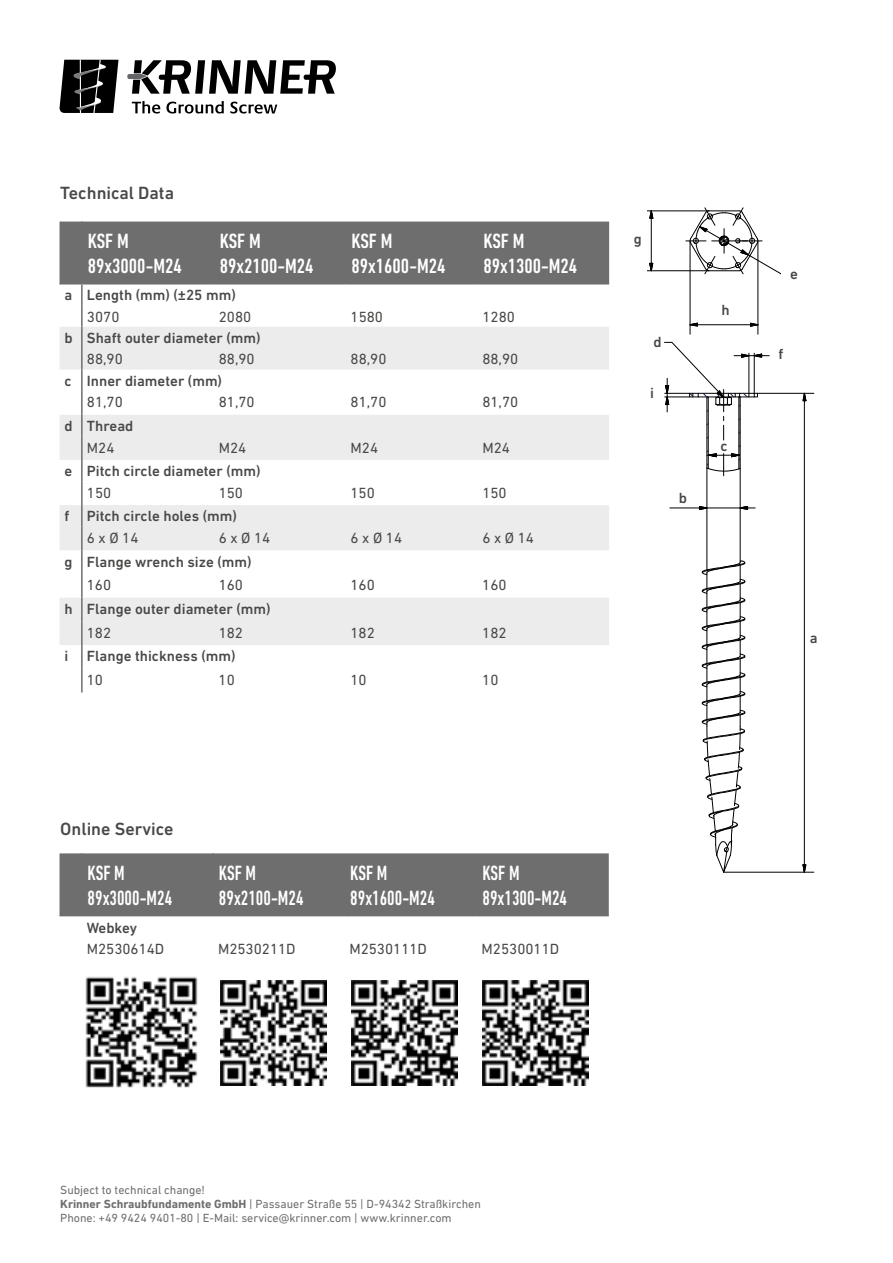
<style>
.page{position:relative;width:893px;height:1263px;background:#fff}
.page>*{position:absolute;margin:0;border:0;box-sizing:border-box;transform-origin:0 0}
.t1{font:500 condensed 21px/25.2px "DIN Next LT Pro";color:#fff}
.t2{font:500 condensed 21px/25.2px "DIN Next LT Pro";color:#fff;scale:.9 1}
.t3{font:500 18px "DIN Next LT Pro";color:#484847}
.t4{font:500 15px "DIN Next LT Pro";color:#484847}
.t5{font:15px "DIN Next LT Pro";color:#484847}
.t6{font:12px/14.4px "DIN Next LT Pro";color:#6e6e6e}
.s1{font-weight:700}
</style>
<div class="page">
<svg style="left:127px;top:60px;width:209px;height:34px"></svg>
<svg style="left:60px;top:60px;width:58px;height:53px"></svg>
<svg style="left:132px;top:101px;width:28px;height:13px"></svg>
<svg style="left:166px;top:101px;width:58px;height:13px"></svg>
<svg style="left:230px;top:102px;width:47px;height:12px"></svg>
<svg style="left:60px;top:327px;width:549px;height:318px;fill:#ececec"></svg>
<div style="left:60px;top:222px;width:549px;height:62px;background:#6e6e6e"></div>
<hr style="left:82px;top:283px;width:132px;height:1px;background:#6e6e6e">
<hr style="left:214px;top:283px;width:131px;height:1px;background:#6e6e6e">
<hr style="left:345px;top:283px;width:132px;height:1px;background:#6e6e6e">
<hr style="left:477px;top:283px;width:132px;height:1px;background:#6e6e6e">
<hr style="left:81px;top:284px;width:2px;height:21px;background:#6e6e6e">
<hr style="left:81px;top:305px;width:2px;height:22px;background:#6e6e6e">
<hr style="left:81px;top:327px;width:2px;height:21px;background:#6e6e6e">
<hr style="left:81px;top:348px;width:2px;height:22px;background:#6e6e6e">
<hr style="left:81px;top:370px;width:2px;height:21px;background:#6e6e6e">
<hr style="left:81px;top:391px;width:2px;height:24px;background:#6e6e6e">
<hr style="left:81px;top:415px;width:2px;height:21px;background:#6e6e6e">
<hr style="left:81px;top:436px;width:2px;height:24px;background:#6e6e6e">
<hr style="left:81px;top:460px;width:2px;height:21px;background:#6e6e6e">
<hr style="left:81px;top:481px;width:2px;height:24px;background:#6e6e6e">
<hr style="left:81px;top:505px;width:2px;height:21px;background:#6e6e6e">
<hr style="left:81px;top:526px;width:2px;height:24px;background:#6e6e6e">
<hr style="left:81px;top:550px;width:2px;height:24px;background:#6e6e6e">
<hr style="left:81px;top:574px;width:2px;height:24px;background:#6e6e6e">
<hr style="left:81px;top:598px;width:2px;height:23px;background:#6e6e6e">
<hr style="left:81px;top:621px;width:2px;height:24px;background:#6e6e6e">
<hr style="left:81px;top:645px;width:2px;height:24px;background:#6e6e6e">
<hr style="left:81px;top:669px;width:2px;height:23px;background:#6e6e6e">
<hr style="left:706px;top:468px;width:1px;height:102px;background:#000">
<hr style="left:740px;top:469px;width:1px;height:94px;background:#000">
<svg style="left:701px;top:560px;width:45px;height:313px"></svg>
<svg style="left:803px;top:392px;width:3px;height:11px"></svg>
<svg style="left:803px;top:864px;width:3px;height:8px"></svg>
<hr style="left:804px;top:401px;width:1px;height:464px;background:#000">
<hr style="left:757px;top:393px;width:57px;height:1px;background:#000">
<hr style="left:724px;top:872px;width:90px;height:1px;background:#000">
<svg style="left:670px;top:506px;width:38px;height:4px"></svg>
<svg style="left:739px;top:506px;width:16px;height:4px"></svg>
<hr style="left:707px;top:508px;width:33px;height:1px;background:#000">
<svg style="left:664px;top:342px;width:105px;height:134px"></svg>
<svg style="left:649px;top:210px;width:4px;height:10px"></svg>
<svg style="left:649px;top:263px;width:4px;height:9px"></svg>
<hr style="left:651px;top:218px;width:1px;height:45px;background:#000">
<hr style="left:648px;top:270px;width:58px;height:1px;background:#000">
<hr style="left:648px;top:211px;width:58px;height:1px;background:#000">
<svg style="left:686px;top:208px;width:95px;height:73px"></svg>
<svg style="left:689px;top:323px;width:9px;height:3px"></svg>
<svg style="left:750px;top:323px;width:8px;height:3px"></svg>
<hr style="left:697px;top:324px;width:53px;height:1px;background:#000">
<hr style="left:690px;top:241px;width:1px;height:93px;background:#000">
<hr style="left:758px;top:241px;width:1px;height:93px;background:#000">
<img style="left:221px;top:980px;width:105px;height:106px">
<img style="left:352px;top:980px;width:105px;height:106px">
<img style="left:483px;top:980px;width:105px;height:106px">
<div style="left:60px;top:853px;width:549px;height:63px;background:#6e6e6e"></div>
<hr style="left:82px;top:915px;width:131px;height:1px;background:#6e6e6e">
<hr style="left:213px;top:915px;width:131px;height:1px;background:#6e6e6e">
<hr style="left:344px;top:915px;width:133px;height:1px;background:#6e6e6e">
<hr style="left:477px;top:915px;width:132px;height:1px;background:#6e6e6e">
<img style="left:85px;top:976px;width:113px;height:112px">
<p class="t3" style="left:60px;top:182px;width:115px">Technical Data</p>
<h1 class="t1" style="left:88px;top:228px;width:95px">KSF M<br>89x3000-M24</h1>
<h1 class="t1" style="left:220px;top:228px;width:95px">KSF M<br>89x2100-M24</h1>
<h1 class="t1" style="left:351px;top:228px;width:95px">KSF M<br>89x1600-M24</h1>
<h1 class="t1" style="left:483px;top:228px;width:95px">KSF M<br>89x1300-M24</h1>
<p class="t4" style="left:65px;top:286px;width:173px">a Length (mm) (±25 mm)</p>
<p class="t5" style="left:87px;top:308px;width:34px">3070</p>
<p class="t5" style="left:219px;top:308px;width:34px">2080</p>
<p class="t5" style="left:351px;top:308px;width:34px">1580</p>
<p class="t5" style="left:482px;top:308px;width:34px">1280</p>
<p class="t4" style="left:65px;top:329px;width:197px">b Shaft outer diameter (mm)</p>
<p class="t5" style="left:87px;top:351px;width:37px">88,90</p>
<p class="t5" style="left:219px;top:351px;width:37px">88,90</p>
<p class="t5" style="left:351px;top:351px;width:37px">88,90</p>
<p class="t5" style="left:482px;top:351px;width:37px">88,90</p>
<p class="t4" style="left:65px;top:372px;width:159px">c Inner diameter (mm)</p>
<p class="t5" style="left:87px;top:394px;width:37px">81,70</p>
<p class="t5" style="left:219px;top:394px;width:37px">81,70</p>
<p class="t5" style="left:351px;top:394px;width:37px">81,70</p>
<p class="t5" style="left:482px;top:394px;width:37px">81,70</p>
<p class="t4" style="left:65px;top:417px;width:70px">d Thread</p>
<p class="t5" style="left:87px;top:439px;width:29px">M24</p>
<p class="t5" style="left:219px;top:439px;width:29px">M24</p>
<p class="t5" style="left:351px;top:439px;width:29px">M24</p>
<p class="t5" style="left:482px;top:439px;width:29px">M24</p>
<p class="t4" style="left:65px;top:462px;width:197px">e Pitch circle diameter (mm)</p>
<p class="t5" style="left:87px;top:484px;width:26px">150</p>
<p class="t5" style="left:219px;top:484px;width:26px">150</p>
<p class="t5" style="left:350px;top:484px;width:26px">150</p>
<p class="t5" style="left:482px;top:484px;width:26px">150</p>
<p class="t4" style="left:65px;top:508px;width:174px">f Pitch circle holes (mm)</p>
<p class="t5" style="left:87px;top:529px;width:53px">6 x Ø 14</p>
<p class="t5" style="left:219px;top:529px;width:53px">6 x Ø 14</p>
<p class="t5" style="left:350px;top:529px;width:53px">6 x Ø 14</p>
<p class="t5" style="left:482px;top:529px;width:53px">6 x Ø 14</p>
<p class="t4" style="left:65px;top:553px;width:189px">g Flange wrench size (mm)</p>
<p class="t5" style="left:87px;top:576px;width:26px">160</p>
<p class="t5" style="left:219px;top:576px;width:26px">160</p>
<p class="t5" style="left:350px;top:576px;width:26px">160</p>
<p class="t5" style="left:482px;top:576px;width:26px">160</p>
<p class="t4" style="left:65px;top:600px;width:208px">h Flange outer diameter (mm)</p>
<p class="t5" style="left:87px;top:624px;width:26px">182</p>
<p class="t5" style="left:219px;top:624px;width:26px">182</p>
<p class="t5" style="left:350px;top:624px;width:26px">182</p>
<p class="t5" style="left:482px;top:624px;width:26px">182</p>
<p class="t4" style="left:65px;top:647px;width:173px">i Flange thickness (mm)</p>
<p class="t5" style="left:87px;top:671px;width:18px">10</p>
<p class="t5" style="left:219px;top:671px;width:18px">10</p>
<p class="t5" style="left:350px;top:671px;width:18px">10</p>
<p class="t5" style="left:482px;top:671px;width:18px">10</p>
<p class="t3" style="left:60px;top:818px;width:115px">Online Service</p>
<h1 class="t2" style="left:88px;top:860px;width:95px">KSF M<br>89x3000-M24</h1>
<h1 class="t2" style="left:219px;top:860px;width:95px">KSF M<br>89x2100-M24</h1>
<h1 class="t2" style="left:350px;top:860px;width:95px">KSF M<br>89x1600-M24</h1>
<h1 class="t2" style="left:483px;top:860px;width:95px">KSF M<br>89x1300-M24</h1>
<p class="t4" style="left:87px;top:919px;width:52px">Webkey</p>
<p class="t5" style="left:87px;top:940px;width:79px">M2530614D</p>
<p class="t5" style="left:218px;top:940px;width:79px">M2530211D</p>
<p class="t5" style="left:349px;top:940px;width:79px">M2530111D</p>
<p class="t5" style="left:482px;top:940px;width:79px">M2530011D</p>
<p class="t4" style="left:634px;top:231px;width:10px">g</p>
<p class="t4" style="left:653px;top:333px;width:10px">d</p>
<p class="t4" style="left:650px;top:384px;width:5px">i</p>
<p class="t4" style="left:679px;top:489px;width:10px">b</p>
<p class="t4" style="left:722px;top:302px;width:10px">h</p>
<p class="t4" style="left:720px;top:437px;width:9px">c</p>
<p class="t4" style="left:790px;top:266px;width:9px">e</p>
<p class="t4" style="left:778px;top:345px;width:6px">f</p>
<p class="t4" style="left:810px;top:629px;width:9px">a</p>
<p class="t6" style="left:60px;top:1182px;width:422px">Subject to technical change!<br><span class="s1">Krinner Schraubfundamente GmbH</span> | Passauer Straße 55 | D-94342 Straßkirchen<br>Phone: +49 9424 9401-80 | E-Mail: service@krinner.com | www.krinner.com</p>
</div>
